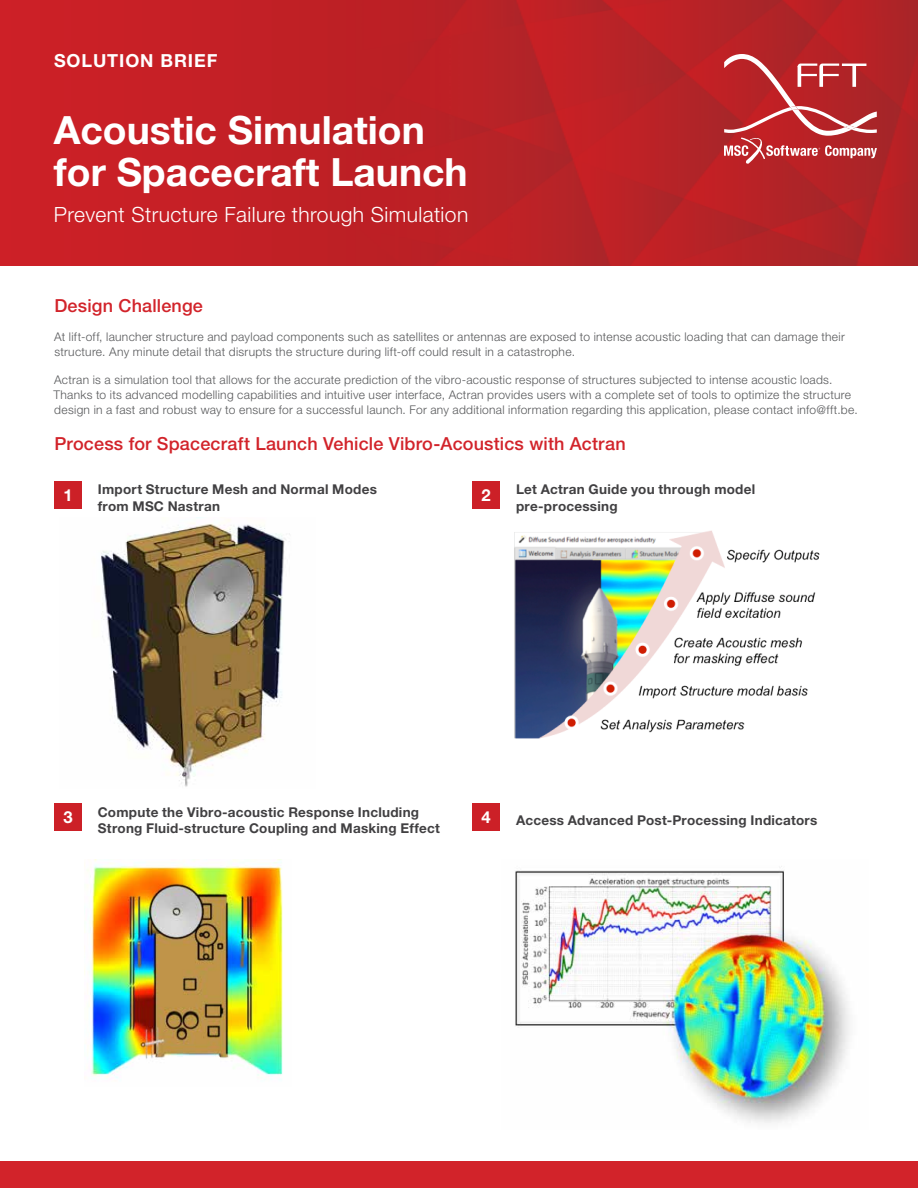
<style>
.page{position:relative;width:918px;height:1188px;background:#fff}
.page>*{position:absolute;margin:0;border:0;box-sizing:border-box;transform-origin:0 0}
.t1{font:700 39px/42px "Helvetica Neue LT Pro";color:#fff}
.t2{font:300 21px "Helvetica Neue LT Pro";letter-spacing:.02em;color:#fff}
.t3{font:500 18px "Helvetica Neue LT Pro";letter-spacing:.01em;color:#d2232a}
.t4{font:700 18px "Helvetica Neue LT Pro";letter-spacing:.05em;color:#fff}
.t5{font:700 16.65px "Helvetica Neue LT Pro";color:#fff}
.t6{font:700 13.5px/16.5px "Helvetica Neue LT Pro";letter-spacing:.02em;color:#414042}
.t7{font:300 12px/15px "Helvetica Neue LT Pro";letter-spacing:.025em;color:#58595b}
</style>
<div class="page">
<img style="left:0;top:0;width:918px;height:265px">
<div style="left:0;top:1161px;width:918px;height:27px;background:#d2232a"></div>
<svg style="left:724px;top:54px;width:153px;height:110px;background:#c14548"></svg>
<div style="left:472px;top:481px;width:28px;height:27px;background:#cc2027"></div>
<div style="left:472px;top:804px;width:28px;height:27px;background:#cc2027"></div>
<div style="left:54px;top:481px;width:28px;height:27px;background:#cc2027"></div>
<div style="left:54px;top:804px;width:28px;height:27px;background:#cc2027"></div>
<img style="left:101px;top:519px;width:185px;height:268px">
<img style="left:514px;top:530px;width:306px;height:209px">
<img style="left:515px;top:866px;width:335px;height:257px">
<img style="left:84px;top:860px;width:199px;height:220px">
<h3 class="t4" style="left:54px;top:49px;width:165px">SOLUTION BRIEF</h3>
<h1 class="t1" style="left:54px;top:108px;width:415px">Acoustic Simulation for Spacecraft Launch</h1>
<h2 class="t2" style="left:54px;top:202px;width:416px">Prevent Structure Failure through Simulation</h2>
<h3 class="t3" style="left:54px;top:295px;width:150px">Design Challenge</h3>
<p class="t7" style="left:54px;top:328px;width:792px">At lift-off, launcher structure and payload components such as satellites or antennas are exposed to intense acoustic loading that can damage their structure. Any minute detail that disrupts the structure during lift-off could result in a catastrophe.</p>
<p class="t7" style="left:53px;top:372px;width:806px">Actran is a simulation tool that allows for the accurate prediction of the vibro-acoustic response of structures subjected to intense acoustic loads.<br>Thanks to its advanced modelling capabilities and intuitive user interface, Actran provides users with a complete set of tools to optimize the structure design in a fast and robust way to ensure for a successful launch. For any additional information regarding this application, please contact info@fft.be.</p>
<h3 class="t3" style="left:54px;top:433px;width:573px">Process for Spacecraft Launch Vehicle Vibro-Acoustics with Actran</h3>
<p class="t6" style="left:516px;top:481px;width:241px">Let Actran Guide you through model pre-processing</p>
<p class="t6" style="left:98px;top:481px;width:281px">Import Structure Mesh and Normal Modes from MSC Nastran</p>
<h3 class="t5" style="left:482px;top:484px;width:11px">2</h3>
<h3 class="t5" style="left:63px;top:484px;width:11px">1</h3>
<h3 class="t5" style="left:63px;top:807px;width:11px">3</h3>
<p class="t6" style="left:98px;top:803px;width:344px">Compute the Vibro-acoustic Response Including<br>Strong Fluid-structure Coupling and Masking Effect</p>
<h3 class="t5" style="left:482px;top:807px;width:11px">4</h3>
<p class="t6" style="left:516px;top:812px;width:303px">Access Advanced Post-Processing Indicators</p>
</div>
